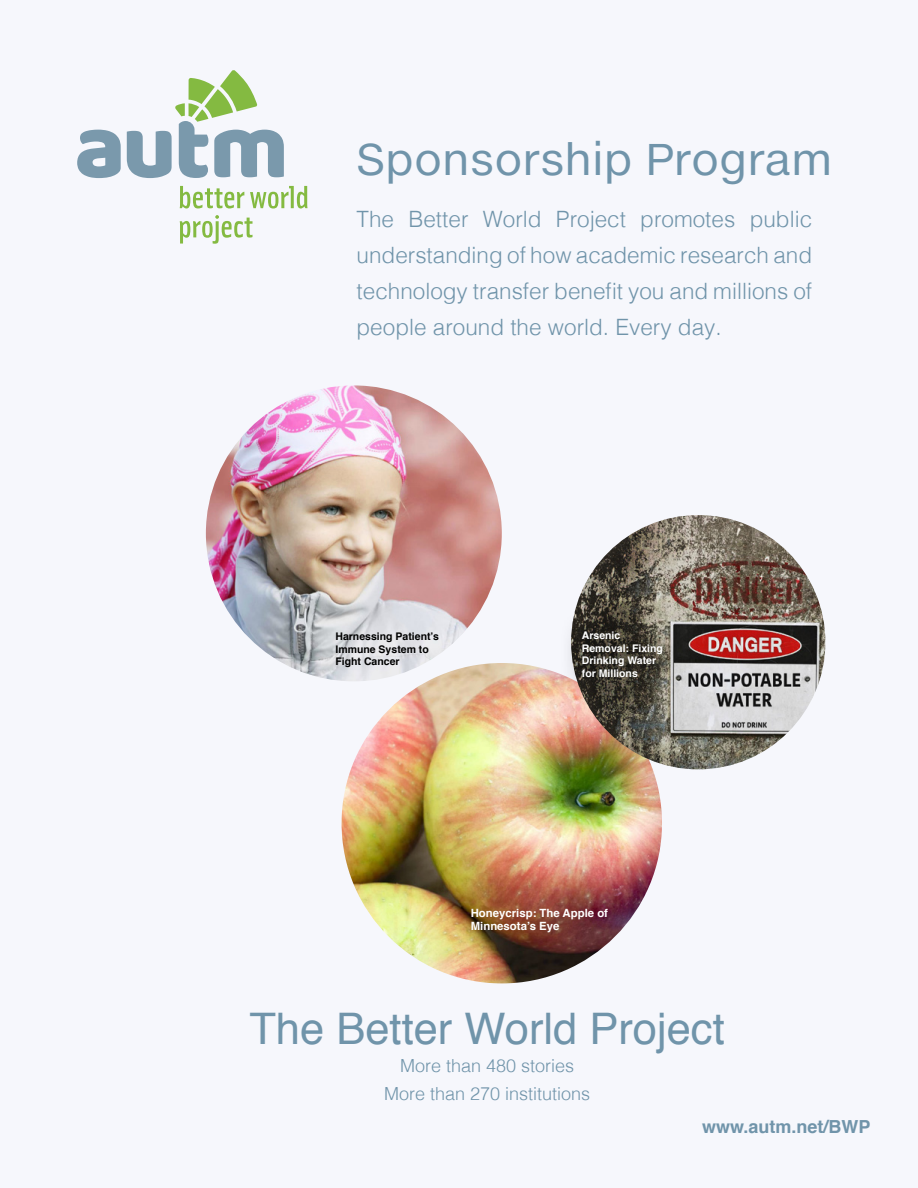
<style>
.page{position:relative;width:918px;height:1188px;background:#f6f7fc}
.page>*{position:absolute;margin:0;border:0;box-sizing:border-box;transform-origin:0 0}
.t1{font:43.5px "Helvetica";color:#7094aa}
.t2{font:43.5px "Helvetica Neuee Text Std";color:#7094aa}
.t3{font:300 22.5px/36px "Helvetica";color:#7094aa;text-align:justify}
.t4{font:300 18px/28.3px "Helvetica";color:#7094aa;text-align:center}
.t5{font:700 18px "Helvetica";color:#7094aa}
.t6{font:700 11.4px/13.6px "Helvetica";color:#fff}
.t7{font:700 10.5px/12.6px "Helvetica";color:#fff}
.t8{font:700 10.5px/12.6px "Helvetica";color:#000}
</style>
<div class="page">
<svg style="left:77px;top:70px;width:207px;height:108px"></svg>
<svg style="left:180px;top:215px;width:73px;height:29px"></svg>
<svg style="left:180px;top:186px;width:128px;height:23px"></svg>
<img style="left:206px;top:385px;width:296px;height:296px;border-radius:148px">
<img style="left:342px;top:663px;width:320px;height:320px;border-radius:160px">
<img style="left:571px;top:515px;width:254px;height:254px;border-radius:127px">
<svg style="left:561px;top:611px;width:122px;height:88px;background:#5f5950"></svg>
<h1 class="t2" style="left:357px;top:131px;width:478px">Sponsorship Program</h1>
<p class="t3" style="left:357px;top:199px;width:457px">The Better World Project promotes public understanding of how academic research and technology transfer benefit you and millions of people around the world. Every day.</p>
<p class="t8" style="left:335px;top:630px;width:105px">Harnessing Patient’s<br>Immune System to<br>Fight Cancer</p>
<p class="t7" style="left:582px;top:629px;width:83px">Arsenic<br>Removal: Fixing<br>Drinking Water for Millions</p>
<p class="t6" style="left:471px;top:906px;width:139px">Honeycrisp: The Apple of<br>Minnesota’s Eye</p>
<h1 class="t1" style="left:249px;top:995px;width:477px">The Better World Project</h1>
<p class="t4" style="left:384px;top:1050px;width:208px">More than 480 stories<br>More than 270 institutions</p>
<p class="t5" style="left:702px;top:1112px;width:170px">www.autm.net/BWP</p>
</div>
